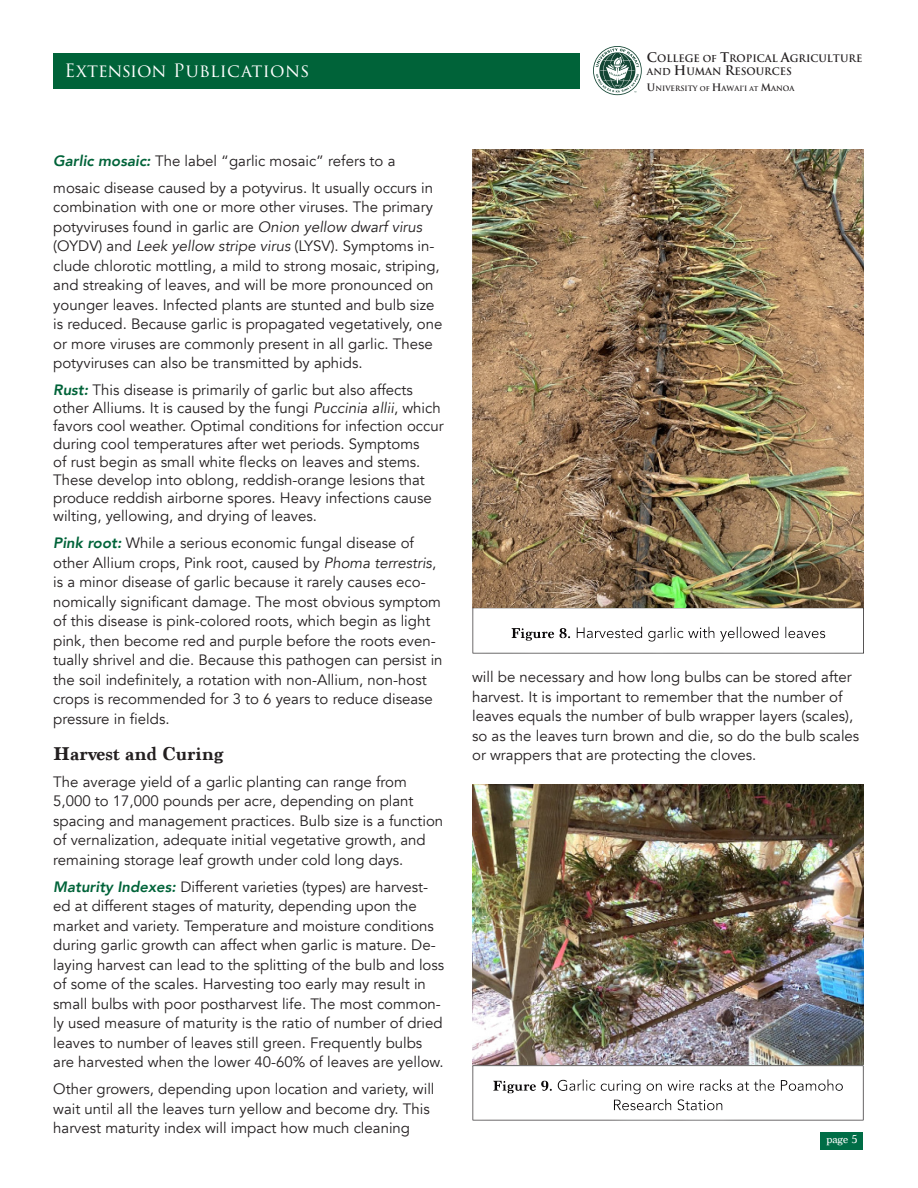
<style>
.page{position:relative;width:918px;height:1188px;background:#fff}
.page>*{position:absolute;margin:0;border:0;box-sizing:border-box;transform-origin:0 0}
.t1{font:700 19.5px "Marion";color:#231f20}
.t2{font:18px "Trajan Pro 3";letter-spacing:.015em;color:#fff}
.TEST{font:15px/19.5px "Avenir";color:#231f20}
.t3{font:12px "Marion";color:#fff}
.t4{font:700 10.05px/13.6px "Trajan";letter-spacing:-.005em;color:#231f20}
.t5{font:700 7.2px "Trajan";color:#231f20}
.s1{font-weight:800;font-style:italic;color:#006339}
.s2{font-style:italic}
.s3{font-size:12.9px}
.s4{font-size:9.3px}
.s5{font-size:10.05px}
.s6{font-size:6.45px}
</style>
<div class="page">
<div style="left:471px;top:606px;width:393px;height:48px;background:#231f20;opacity:.75"></div>
<div style="left:471px;top:1064px;width:393px;height:57px;background:#231f20;opacity:.75"></div>
<svg style="left:593px;top:46px;width:49px;height:49px"></svg>
<div style="left:53px;top:53px;width:527px;height:35px;background:#006339"></div>
<div style="left:821px;top:1132px;width:42px;height:18px;background:#006d46"></div>
<img style="left:472px;top:149px;width:392px;height:458px">
<img style="left:472px;top:784px;width:392px;height:281px">
<p class="t2" style="left:65px;top:58px;width:246px">Extension Publications</p>
<p class="TEST" style="left:53px;top:147px;width:381px;line-height:27px"><span class="s1">Garlic mosaic:</span> The label “garlic mosaic” refers to a mosaic disease caused by a potyvirus. It usually occurs in</p>
<p class="TEST" style="left:53px;top:198px;width:391px">combination with one or more other viruses. The primary potyviruses found in garlic are <span class="s2">Onion yellow dwarf virus </span>(OYDV) and <span class="s2">Leek yellow stripe virus</span> (LYSV). Symptoms in&shy;clude chlorotic mottling, a mild to strong mosaic, striping, and streaking of leaves, and will be more pronounced on younger leaves. Infected plants are stunted and bulb size is reduced. Because garlic is propagated vegetatively, one or more viruses are commonly present in all garlic. These potyviruses can also be transmitted by aphids.</p>
<p class="TEST" style="left:53px;top:381px;width:392px;line-height:18px"><span class="s1">Rust:</span> This disease is primarily of garlic but also affects other Alliums. It is caused by the fungi <span class="s2">Puccinia allii</span>, which favors cool weather. Optimal conditions for infection occur during cool temperatures after wet periods. Symptoms<br>of rust begin as small white flecks on leaves and stems.<br>These develop into oblong, reddish-orange lesions that produce reddish airborne spores. Heavy infections cause wilting, yellowing, and drying of leaves.</p>
<p class="TEST" style="left:53px;top:534px;width:391px"><span class="s1">Pink root:</span> While a serious economic fungal disease of other Allium crops, Pink root, caused by <span class="s2">Phoma terrestris</span>, is a minor disease of garlic because it rarely causes eco&shy;nomically significant damage. The most obvious symptom of this disease is pink-colored roots, which begin as light pink, then become red and purple before the roots even&shy;tually shrivel and die. Because this pathogen can persist in the soil indefinitely, a rotation with non-Allium, non-host crops is recommended for 3 to 6 years to reduce disease pressure in fields.</p>
<p class="t1" style="left:53px;top:742px;width:172px">Harvest and Curing</p>
<p class="TEST" style="left:53px;top:772px;width:392px">The average yield of a garlic planting can range from 5,000 to 17,000 pounds per acre, depending on plant spacing and management practices. Bulb size is a function of vernalization, adequate initial vegetative growth, and remaining storage leaf growth under cold long days.</p>
<p class="TEST" style="left:53px;top:877px;width:393px"><span class="s1">Maturity Indexes:</span> Different varieties (types) are harvest&shy;ed at different stages of maturity, depending upon the market and variety. Temperature and moisture conditions during garlic growth can affect when garlic is mature. De&shy;laying harvest can lead to the splitting of the bulb and loss of some of the scales. Harvesting too early may result in small bulbs with poor postharvest life. The most common&shy;ly used measure of maturity is the ratio of number of dried leaves to number of leaves still green. Frequently bulbs are harvested when the lower 40-60% of leaves are yellow.</p>
<p class="TEST" style="left:53px;top:1080px;width:383px">Other growers, depending upon location and variety, will wait until all the leaves turn yellow and become dry. This harvest maturity index will impact how much cleaning</p>
<p class="t4" style="left:647px;top:51px;width:217px"><span class="s3">C</span>OLLEGE <span class="s4">OF</span> <span class="s3">T</span>ROPICAL <span class="s3">A</span>GRICULTURE<br><span class="s4">AND</span> <span class="s3">H</span>UMAN <span class="s3">R</span>ESOURCES</p>
<p class="t5" style="left:647px;top:84px;width:149px"><span class="s5">U</span>NIVERSITY <span class="s6">OF</span> <span class="s5">H</span>AWAI‘I <span class="s6">AT</span> <span class="s5">M</span>ANOA</p>
<p class="TEST" style="left:472px;top:667px;width:389px">will be necessary and how long bulbs can be stored after harvest. It is important to remember that the number of leaves equals the number of bulb wrapper layers (scales), so as the leaves turn brown and die, so do the bulb scales or wrappers that are protecting the cloves.</p>
<p class="t3" style="left:826px;top:1132px;width:33px">page 5</p>
</div>
